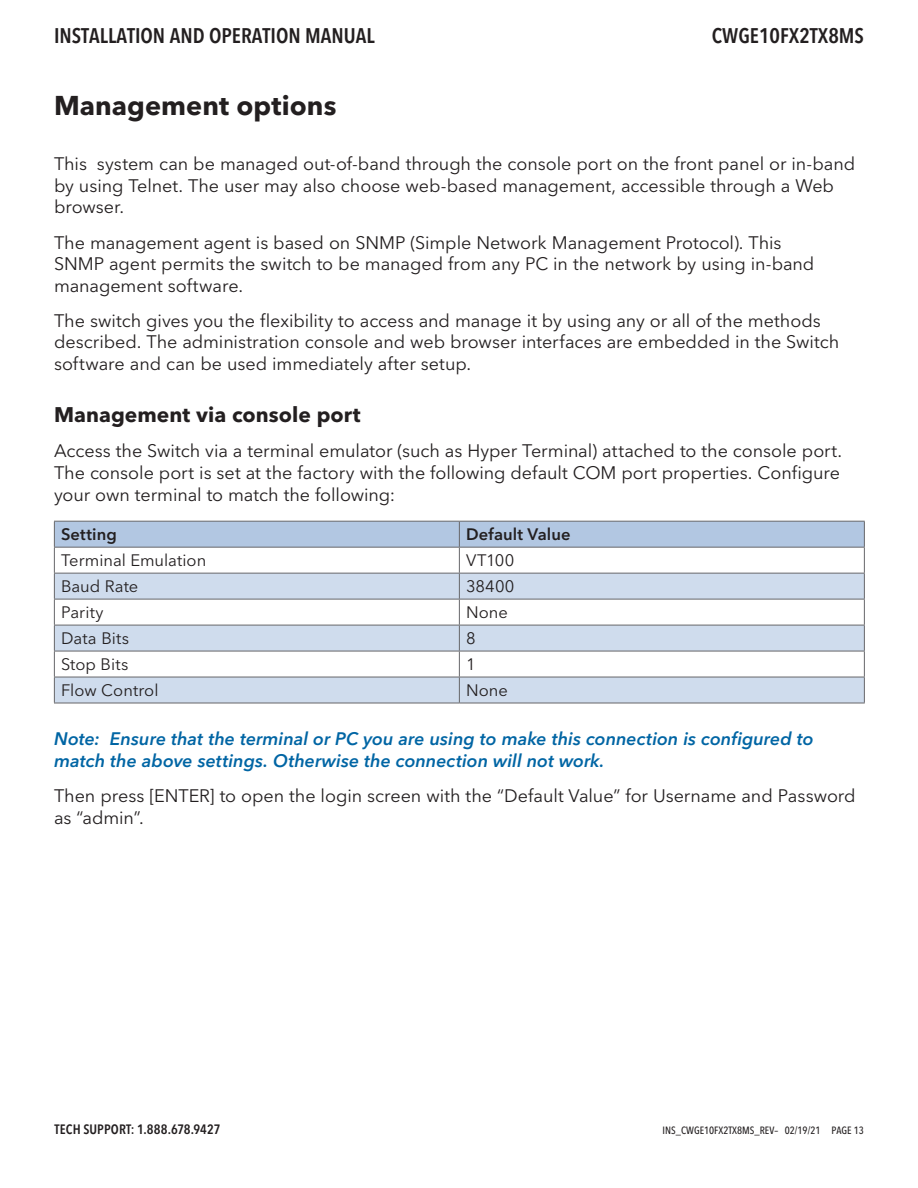
<style>
.page{position:relative;width:918px;height:1188px;background:#fff}
.page>*{position:absolute;margin:0;border:0;box-sizing:border-box;transform-origin:0 0}
.Section{font:700 27px "Avenir Next LT Pro";color:#231f20}
.t1{font:600 condensed 21px "Avenir Next LT Pro";color:#231f20}
.Subsection{font:700 21px "Avenir Next LT Pro";color:#231f20}
.t2{font:18px/21.6px "Avenir Next LT Pro";letter-spacing:-.005em;color:#231f20}
.Note{font:italic 600 18px/21.6px "Avenir Next LT Pro";color:#0065a4}
.Table_Text{font:16.5px "Avenir Next LT Pro";color:#231f20}
.Table_Header{font:600 16.5px "Avenir Next LT Pro";letter-spacing:.005em;color:#231f20}
.t3{font:600 condensed 13.5px "Avenir Next LT Pro";letter-spacing:.005em;color:#231f20}
.t4{font:500 condensed 10.5px "Avenir Next LT Pro";color:#231f20}
</style>
<div class="page">
<hr style="left:54px;top:703px;width:405px;height:1px;background:#67676a">
<hr style="left:459px;top:703px;width:406px;height:1px;background:#67676a">
<svg style="left:54px;top:521px;width:811px;height:182px"></svg>
<hr style="left:54px;top:547px;width:405px;height:1px;background:#67676a">
<hr style="left:459px;top:547px;width:406px;height:1px;background:#67676a">
<p class="t1" style="left:54px;top:23px;width:322px">INSTALLATION AND OPERATION MANUAL</p>
<p class="t1" style="left:712px;top:23px;width:154px">CWGE10FX2TX8MS</p>
<p class="Section" style="left:54px;top:89px;width:284px">Management options</p>
<p class="t2" style="left:54px;top:153px;width:803px">This system can be managed out-of-band through the console port on the front panel or in-band by using Telnet. The user may also choose web-based management, accessible through a Web browser.</p>
<p class="t2" style="left:54px;top:232px;width:762px">The management agent is based on SNMP (Simple Network Management Protocol). This<br>SNMP agent permits the switch to be managed from any PC in the network by using in-band management software.</p>
<p class="t2" style="left:54px;top:310px;width:787px">The switch gives you the flexibility to access and manage it by using any or all of the methods described. The administration console and web browser interfaces are embedded in the Switch software and can be used immediately after setup.</p>
<p class="Subsection" style="left:54px;top:402px;width:308px">Management via console port</p>
<p class="t2" style="left:54px;top:440px;width:790px;text-align:justify">Access the Switch via a terminal emulator (such as Hyper Terminal) attached to the console port.<br>The console port is set at the factory with the following default COM port properties. Configure your own terminal to match the following:</p>
<p class="Table_Header" style="left:61px;top:525px;width:57px">Setting</p>
<p class="Table_Header" style="left:466px;top:525px;width:106px">Default Value</p>
<p class="Table_Text" style="left:61px;top:551px;width:147px">Terminal Emulation</p>
<p class="Table_Text" style="left:466px;top:551px;width:50px">VT100</p>
<p class="Table_Text" style="left:61px;top:577px;width:79px">Baud Rate</p>
<p class="Table_Text" style="left:466px;top:577px;width:50px">38400</p>
<p class="Table_Text" style="left:61px;top:603px;width:44px">Parity</p>
<p class="Table_Text" style="left:466px;top:603px;width:43px">None</p>
<p class="Table_Text" style="left:61px;top:629px;width:70px">Data Bits</p>
<p class="Table_Text" style="left:466px;top:629px;width:11px">8</p>
<p class="Table_Text" style="left:61px;top:655px;width:69px">Stop Bits</p>
<p class="Table_Text" style="left:466px;top:655px;width:11px">1</p>
<p class="Table_Text" style="left:61px;top:681px;width:99px">Flow Control</p>
<p class="Table_Text" style="left:466px;top:681px;width:43px">None</p>
<p class="Note" style="left:54px;top:728px;width:761px">Note: Ensure that the terminal or PC you are using to make this connection is configured to match the above settings. Otherwise the connection will not work.</p>
<p class="t2" style="left:54px;top:785px;width:803px">Then press [ENTER] to open the login screen with the “Default Value” for Username and Password as “admin”.</p>
<p class="t3" style="left:55px;top:1121px;width:167px">TECH SUPPORT: 1.888.678.9427</p>
<p class="t4" style="left:663px;top:1124px;width:203px">INS_CWGE10FX2TX8MS_REV– 02/19/21 PAGE 13</p>
</div>
